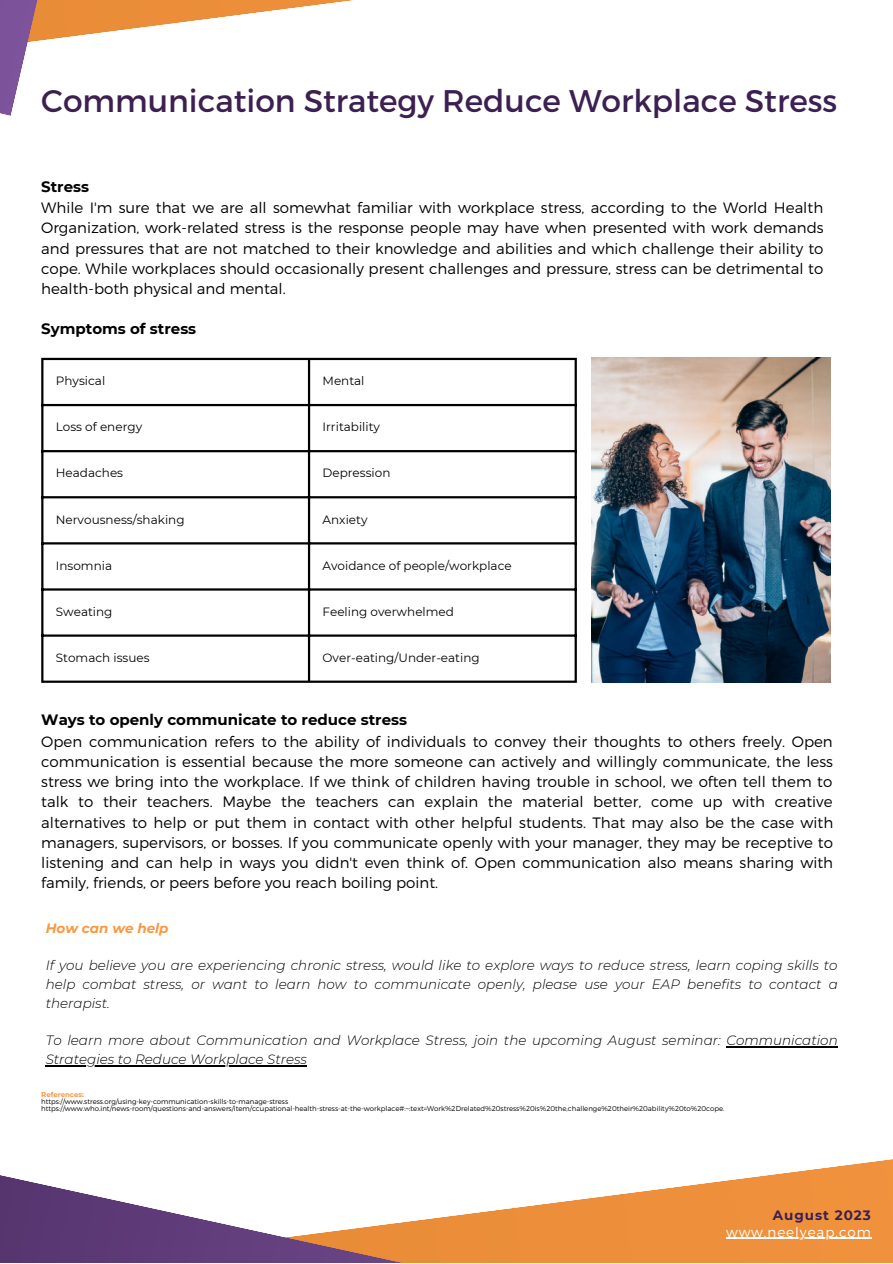
<style>
.page{position:relative;width:893px;height:1264px;background:#fff}
.page>*{position:absolute;margin:0;border:0;box-sizing:border-box;transform-origin:0 0}
.t1{font:31.2px "Montserrat";color:#3c2051}
.t2{font:300 15px/20.2px "Montserrat";color:#000;text-align:justify}
.t3{font:700 15px "Montserrat";color:#000}
.t4{font:italic 300 13.5px/19px "Montserrat";color:#000;text-align:justify}
.t5{font:300 13.5px "Montserrat";letter-spacing:.07em;color:#fff}
.t6{font:italic 700 13.5px "Montserrat";color:#f89842}
.t7{font:700 13.5px "Montserrat";letter-spacing:.07em;color:#3c2051}
.t8{font:12px "Montserrat";color:#000}
.t9{font:300 6.9px/7.5px "Montserrat";color:#000}
.t10{font:700 6.9px "Montserrat";color:#f89842}
</style>
<div class="page">
<svg style="left:726px;top:1159px;width:166px;height:103px;background:#f19d53"></svg>
<svg style="left:0;top:1175px;width:726px;height:87px"></svg>
<svg style="left:286px;top:0;width:67px;height:9px"></svg>
<svg style="left:0;top:0;width:286px;height:116px"></svg>
<hr style="left:41px;top:360px;width:2px;height:320px;background:#000">
<hr style="left:308px;top:360px;width:2px;height:320px;background:#000">
<hr style="left:574px;top:360px;width:3px;height:320px;background:#000">
<hr style="left:41px;top:358px;width:536px;height:2px;background:#000">
<hr style="left:41px;top:404px;width:536px;height:2px;background:#000">
<hr style="left:41px;top:450px;width:536px;height:2px;background:#000">
<hr style="left:41px;top:496px;width:536px;height:2px;background:#000">
<hr style="left:41px;top:542px;width:536px;height:2px;background:#000">
<hr style="left:41px;top:588px;width:536px;height:2px;background:#000">
<hr style="left:41px;top:634px;width:536px;height:2px;background:#000">
<hr style="left:41px;top:680px;width:536px;height:3px;background:#000">
<img style="left:591px;top:358px;width:239px;height:325px">
<hr style="left:726px;top:1237px;width:145px;height:1px;background:#fff">
<hr style="left:726px;top:1046px;width:111px;height:1px;background:#000">
<hr style="left:46px;top:1065px;width:261px;height:1px;background:#000">
<h1 class="t1" style="left:41px;top:82px;width:797px">Communication Strategy Reduce Workplace Stress</h1>
<p class="t3" style="left:41px;top:176px;width:49px">Stress</p>
<p class="t2" style="left:41px;top:197px;width:783px">While I'm sure that we are all somewhat familiar with workplace stress, according to the World Health Organization, work-related stress is the response people may have when presented with work demands and pressures that are not matched to their knowledge and abilities and which challenge their ability to cope. While workplaces should occasionally present challenges and pressure, stress can be detrimental to health-both physical and mental.</p>
<p class="t3" style="left:41px;top:318px;width:156px">Symptoms of stress</p>
<p class="t8" style="left:56px;top:372px;width:51px">Physical</p>
<p class="t8" style="left:322px;top:372px;width:43px">Mental</p>
<p class="t8" style="left:56px;top:419px;width:88px">Loss of energy</p>
<p class="t8" style="left:322px;top:419px;width:59px">Irritability</p>
<p class="t8" style="left:56px;top:465px;width:69px">Headaches</p>
<p class="t8" style="left:322px;top:465px;width:69px">Depression</p>
<p class="t8" style="left:56px;top:511px;width:130px">Nervousness/shaking</p>
<p class="t8" style="left:322px;top:511px;width:46px">Anxiety</p>
<p class="t8" style="left:56px;top:557px;width:58px">Insomnia</p>
<p class="t8" style="left:322px;top:557px;width:191px">Avoidance of people/workplace</p>
<p class="t8" style="left:56px;top:603px;width:58px">Sweating</p>
<p class="t8" style="left:322px;top:603px;width:133px">Feeling overwhelmed</p>
<p class="t8" style="left:56px;top:649px;width:95px">Stomach issues</p>
<p class="t8" style="left:322px;top:649px;width:159px">Over-eating/Under-eating</p>
<p class="t3" style="left:41px;top:709px;width:367px">Ways to openly communicate to reduce stress</p>
<p class="t2" style="left:41px;top:731px;width:793px">Open communication refers to the ability of individuals to convey their thoughts to others freely. Open communication is essential because the more someone can actively and willingly communicate, the less stress we bring into the workplace. If we think of children having trouble in school, we often tell them to talk to their teachers. Maybe the teachers can explain the material better, come up with creative alternatives to help or put them in contact with other helpful students. That may also be the case with managers, supervisors, or bosses. If you communicate openly with your manager, they may be receptive to listening and can help in ways you didn't even think of. Open communication also means sharing with family, friends, or peers before you reach boiling point.</p>
<p class="t6" style="left:46px;top:918px;width:124px">How can we help</p>
<p class="t4" style="left:46px;top:955px;width:793px">If you believe you are experiencing chronic stress, would like to explore ways to reduce stress, learn coping skills to help combat stress, or want to learn how to communicate openly, please use your EAP benefits to contact a therapist.</p>
<p class="t4" style="left:46px;top:1030px;width:793px">To learn more about Communication and Workplace Stress, join the upcoming August seminar: Communication<br>Strategies to Reduce Workplace Stress</p>
<p class="t10" style="left:41px;top:1089px;width:44px">References:</p>
<p class="t9" style="left:41px;top:1097px;width:684px">https://www.stress.org/using-key-communication-skills-to-manage-stress https://www.who.int/news-room/questions-and-answers/item/ccupational-health-stress-at-the-workplace#:~:text=Work%2Drelated%20stress%20is%20the,challenge%20their%20ability%20to%20cope.</p>
<p class="t7" style="left:772px;top:1205px;width:99px">August 2023</p>
<p class="t5" style="left:726px;top:1223px;width:146px">www.neelyeap.com</p>
</div>
